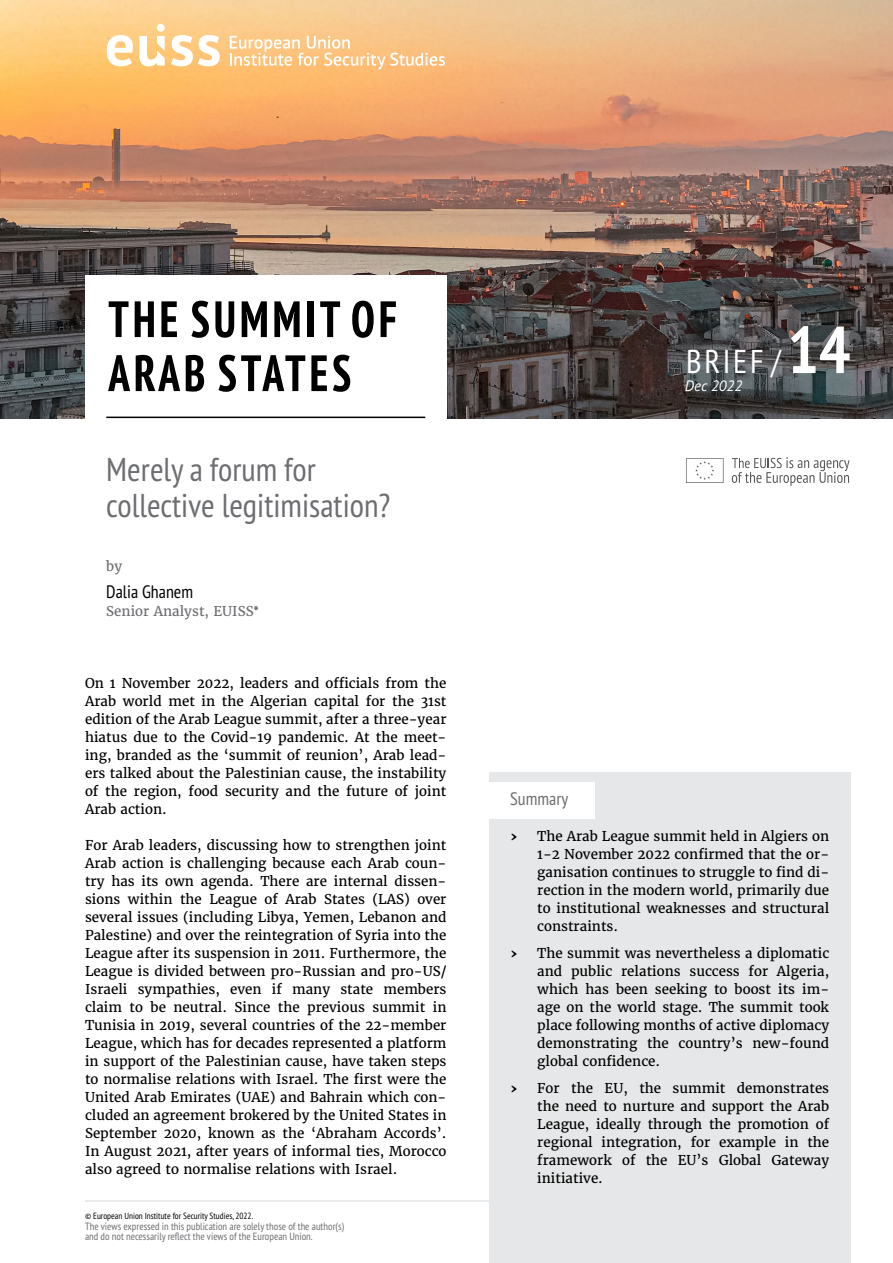
<style>
.page{position:relative;width:893px;height:1263px;background:#fff}
.page>*{position:absolute;margin:0;border:0;box-sizing:border-box;transform-origin:0 0}
._1_title{font:700 condensed 51px/54px "PT Sans Pro";letter-spacing:.08em;color:#000}
._2_subtitle{font:condensed 33px/36px "PT Sans Pro";color:#6d6e71}
._0_1_publication_nam{font:condensed 33px "PT Sans Pro";letter-spacing:.08em;color:#fff}
._3_2_author_name{font:condensed 18px "PT Sans Pro";color:#000}
._6_1_summary_header{font:condensed 18px "PT Sans Pro";color:#6d6e71}
._0_2_publication_dat{font:italic 15px "PT Sans Pro";color:#fff}
._4_body{font:13.5px/18px "Merriweather";color:#000;text-align:justify}
._3_1_by_bio{font:13.5px "Merriweather";color:#6d6e71}
.t1{font:700 13.5px "Merriweather";color:#000}
.t2{font:condensed 10.5px/10.5px "PT Sans Pro";color:#6d6e71}
.t3{font:condensed 9px "PT Sans Pro";color:#000}
.s1{font-family:"PT Sans Pro";font-weight:900;font-stretch:condensed}
.s2{font-weight:700;font-size:66px}
</style>
<div class="page">
<img style="left:0;top:0;width:893px;height:418px">
<div style="left:85px;top:276px;width:361px;height:151px;background:#fff"></div>
<hr style="left:106px;top:417px;width:319px;height:1px;background:#000">
<hr style="left:85px;top:1200px;width:765px;height:2px;background:#e6e7e8">
<div style="left:489px;top:772px;width:361px;height:491px;background:#e6e7e8"></div>
<div style="left:483px;top:782px;width:112px;height:36px;background:#fff"></div>
<svg style="left:107px;top:35px;width:26px;height:31px"></svg>
<svg style="left:139px;top:24px;width:26px;height:42px"></svg>
<svg style="left:171px;top:35px;width:49px;height:31px"></svg>
<svg style="left:230px;top:36px;width:215px;height:33px"></svg>
<svg style="left:686px;top:458px;width:37px;height:25px"></svg>
<svg style="left:732px;top:457px;width:117px;height:29px"></svg>
<p class="_1_title" style="left:108px;top:291px;width:290px">THE SUMMIT OF<br>ARAB STATES</p>
<p class="_2_subtitle" style="left:106px;top:451px;width:286px">Merely a forum for collective legitimisation?</p>
<p class="_3_1_by_bio" style="left:106px;top:558px;width:17px">by</p>
<p class="_3_2_author_name" style="left:106px;top:580px;width:88px">Dalia Ghanem</p>
<p class="_3_1_by_bio" style="left:106px;top:603px;width:154px">Senior Analyst, EUISS<span class="s1">*</span></p>
<p class="_4_body" style="left:85px;top:674px;width:363px">On 1 November 2022, leaders and officials from the Arab world met in the Algerian capital for the 31st edition of the Arab League summit, after a three-year hiatus due to the Covid-19 pandemic. At the meet&shy;ing, branded as the ‘summit of reunion’, Arab lead&shy;ers talked about the Palestinian cause, the instability of the region, food security and the future of joint Arab action.</p>
<p class="_4_body" style="left:85px;top:836px;width:363px">For Arab leaders, discussing how to strengthen joint Arab action is challenging because each Arab coun&shy;try has its own agenda. There are internal dissen&shy;sions within the League of Arab States (LAS) over several issues (including Libya, Yemen, Lebanon and Palestine) and over the reintegration of Syria into the League after its suspension in 2011. Furthermore, the League is divided between pro-Russian and pro-US/ Israeli sympathies, even if many state members claim to be neutral. Since the previous summit in Tunisia in 2019, several countries of the 22-member League, which has for decades represented a platform in support of the Palestinian cause, have taken steps to normalise relations with Israel. The first were the United Arab Emirates (UAE) and Bahrain which con&shy;cluded an agreement brokered by the United States in September 2020, known as the ‘Abraham Accords’.<br>In August 2021, after years of informal ties, Morocco also agreed to normalise relations with Israel.</p>
<p class="t3" style="left:85px;top:1210px;width:170px">© European Union Institute for Security Studies, 2022.</p>
<p class="t2" style="left:85px;top:1220px;width:260px">The views expressed in this publication are solely those of the author(s) and do not necessarily reflect the views of the European Union.</p>
<p class="_0_1_publication_nam" style="left:686px;top:340px;width:166px">BRIEF / <span class="s2">14</span></p>
<p class="_0_2_publication_dat" style="left:685px;top:376px;width:59px">Dec 2022</p>
<p class="_6_1_summary_header" style="left:510px;top:787px;width:59px">Summary</p>
<p class="t1" style="left:510px;top:828px;width:9px">›</p>
<p class="_4_body" style="left:537px;top:827px;width:293px">The Arab League summit held in Algiers on 1-2 November 2022 confirmed that the or&shy;ganisation continues to struggle to find di&shy;rection in the modern world, primarily due to institutional weaknesses and structural constraints.</p>
<p class="t1" style="left:510px;top:945px;width:9px">›</p>
<p class="_4_body" style="left:537px;top:944px;width:293px">The summit was nevertheless a diplomatic and public relations success for Algeria, which has been seeking to boost its im&shy;age on the world stage. The summit took place following months of active diplomacy demonstrating the country’s new-found global confidence.</p>
<p class="t1" style="left:510px;top:1080px;width:9px">›</p>
<p class="_4_body" style="left:537px;top:1079px;width:293px">For the EU, the summit demonstrates the need to nurture and support the Arab League, ideally through the promotion of regional integration, for example in the framework of the EU’s Global Gateway initiative.</p>
</div>
